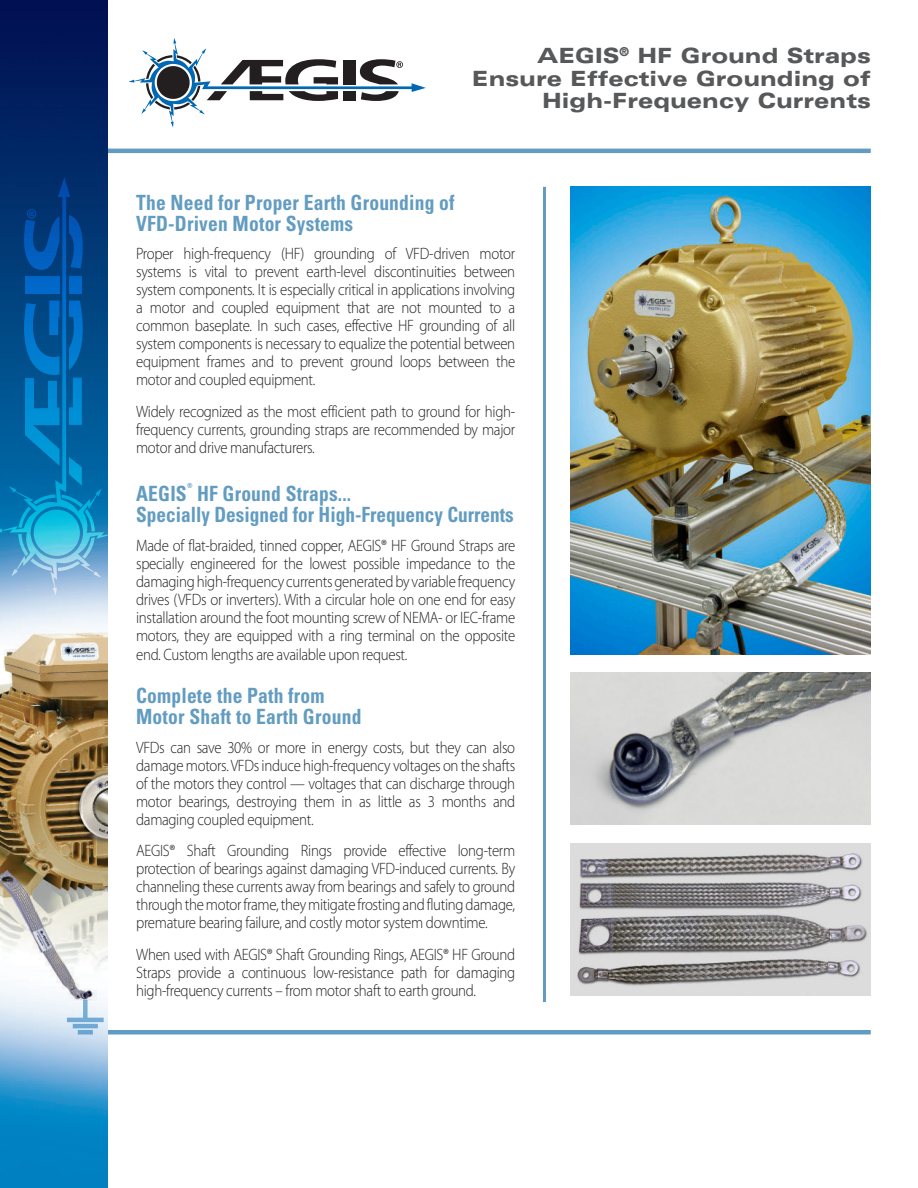
<style>
.page{position:relative;width:918px;height:1188px;background:#fff}
.page>*{position:absolute;margin:0;border:0;box-sizing:border-box;transform-origin:0 0}
.t1{font:700 condensed 21px/21px "Univers LT Std";letter-spacing:.01em;color:#629cc1;scale:.93 1}
.t2{font:900 expanded 21px/22.2px "Univers LT Std";color:#57585a;text-align:right}
.t3{font:300 16.5px/18px "Myriad Pro";letter-spacing:-.02em;color:#231f20;text-align:justify;scale:.9 1}
.t4{font:700 condensed 7.05px "Univers LT Std";color:#629cc1;scale:.93 1}
</style>
<div class="page">
<img style="left:0;top:0;width:108px;height:1188px">
<svg style="left:0;top:177px;width:108px;height:419px;background:#146ba6"></svg>
<svg style="left:24px;top:209px;width:36px;height:61px;background:#014896"></svg>
<img style="left:571px;top:187px;width:300px;height:467px">
<img style="left:571px;top:843px;width:300px;height:152px">
<img style="left:571px;top:673px;width:300px;height:152px">
<hr style="left:543px;top:187px;width:3px;height:815px;background:#629cc1">
<svg style="left:129px;top:38px;width:297px;height:89px"></svg>
<hr style="left:108px;top:149px;width:763px;height:4px;background:#629cc1">
<div style="left:108px;top:1030px;width:763px;height:5px;background:#629cc1"></div>
<div style="left:83px;top:1000px;width:5px;height:20px;background:#77aed6"></div>
<hr style="left:67px;top:1018px;width:37px;height:4px;background:#72abd5">
<hr style="left:73px;top:1024px;width:25px;height:4px;background:#6fa8d4">
<div style="left:78px;top:1030px;width:15px;height:5px;background:#6aa5d3"></div>
<p class="t2" style="left:472px;top:47px;width:400px">AEGIS<sup>®</sup> HF Ground Straps<br>Ensure Effective Grounding of<br>High-Frequency Currents</p>
<p class="t1" style="left:136px;top:194px;width:344px">The Need for Proper Earth Grounding of<br>VFD-Driven Motor Systems</p>
<p class="t3" style="left:136px;top:246px;width:423px">Proper high-frequency (HF) grounding of VFD-driven motor systems is vital to prevent earth-level discontinuities between system components. It is especially critical in applications involving a motor and coupled equipment that are not mounted to a common baseplate. In such cases, effective HF grounding of all system components is necessary to equalize the potential between equipment frames and to prevent ground loops between the motor and coupled equipment.</p>
<p class="t3" style="left:136px;top:404px;width:423px">Widely recognized as the most efficient path to ground for high&shy;frequency currents, grounding straps are recommended by major motor and drive manufacturers.</p>
<p class="t1" style="left:136px;top:485px;width:56px">AEGIS</p>
<p class="t4" style="left:187px;top:483px;width:7px">®</p>
<p class="t1" style="left:136px;top:485px;width:408px;text-indent:61px">HF Ground Straps...<br>Specially Designed for High-Frequency Currents</p>
<p class="t3" style="left:136px;top:538px;width:423px">Made of flat-braided, tinned copper, AEGIS® HF Ground Straps are specially engineered for the lowest possible impedance to the damaging high-frequency currents generated by variable frequency drives (VFDs or inverters). With a circular hole on one end for easy installation around the foot mounting screw of NEMA- or IEC-frame motors, they are equipped with a ring terminal on the opposite</p>
<p class="t3" style="left:136px;top:647px;width:303px">end. Custom lengths are available upon request.</p>
<p class="t1" style="left:136px;top:687px;width:244px">Complete the Path from<br>Motor Shaft to Earth Ground</p>
<p class="t3" style="left:136px;top:739px;width:423px">VFDs can save 30% or more in energy costs, but they can also damage motors. VFDs induce high-frequency voltages on the shafts of the motors they control — voltages that can discharge through motor bearings, destroying them in as little as 3 months and damaging coupled equipment.</p>
<p class="t3" style="left:136px;top:843px;width:423px">AEGIS® Shaft Grounding Rings provide effective long-term protection of bearings against damaging VFD-induced currents. By channeling these currents away from bearings and safely to ground through the motor frame, they mitigate frosting and fluting damage, premature bearing failure, and costly motor system downtime.</p>
<p class="t3" style="left:136px;top:946px;width:423px">When used with AEGIS® Shaft Grounding Rings, AEGIS® HF Ground Straps provide a continuous low-resistance path for damaging high-frequency currents – from motor shaft to earth ground.</p>
</div>
